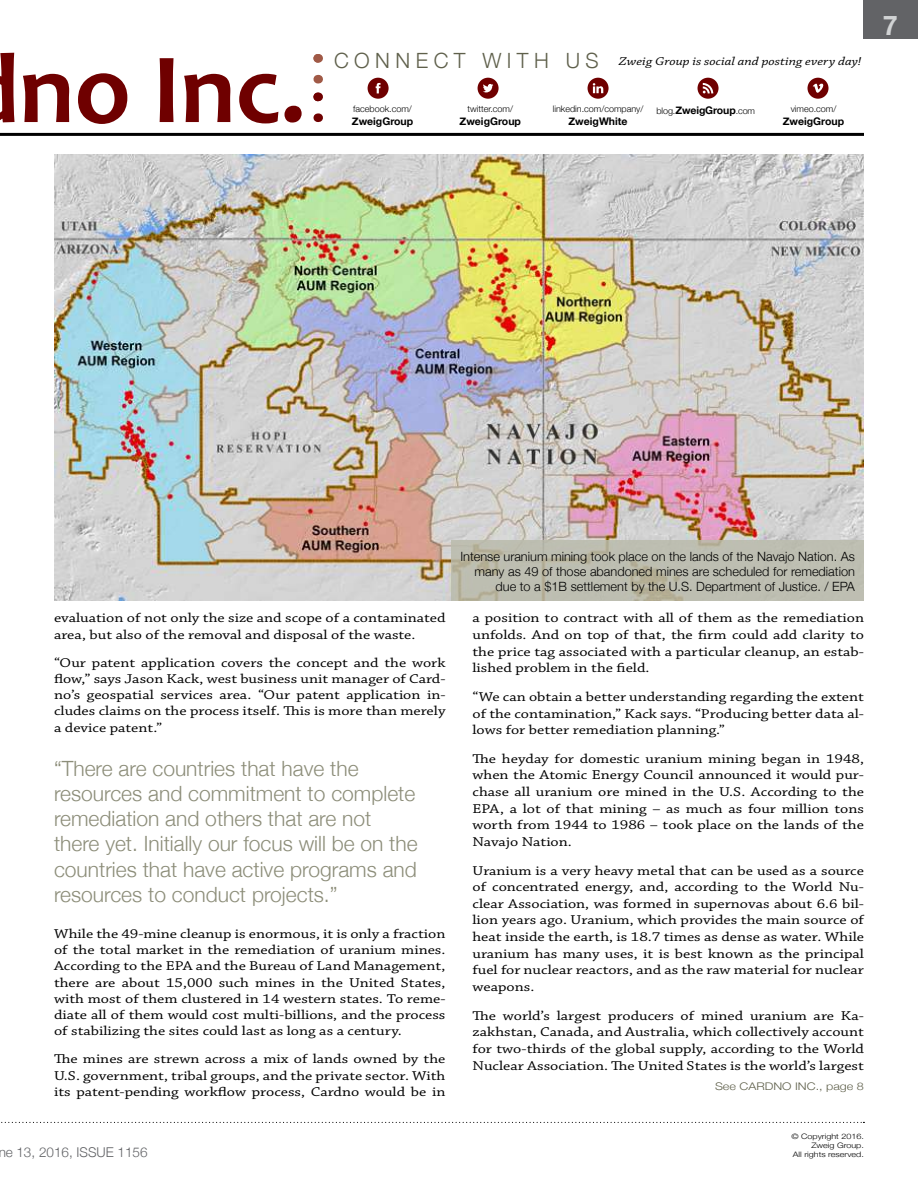
<style>
.page{position:relative;width:918px;height:1188px;background:#fff}
.page>*{position:absolute;margin:0;border:0;box-sizing:border-box;transform-origin:0 0}
.t1{font:700 100.5px "Candara";color:#6f0000}
.t2{font:700 27px "Helvetica Neue";color:#d1d3d4}
.t3{font:300 21px/25.2px "Helvetica Neue";color:#8c8d79}
.t4{font:13.5px/16.6px "Chaparral Pro";color:#000;text-align:justify;scale:1.2 1}
.t5{font:300 13.5px "Helvetica Neue";color:#626366}
.t6{font:300 12.75px/15.3px "Helvetica Neue";color:#000;text-align:right}
.t7{font:italic 12px "Chaparral Pro";color:#000;scale:1.2 1}
.t8{font:700 10.5px "Helvetica Neue";color:#000}
.t9{font:300 10.5px "Helvetica Neue";color:#5f604b;scale:1.2 1}
.t10{font:300 9px "Helvetica Neue";color:#000}
.t11{font:300 7.5px/9px "Helvetica Neue";color:#000;text-align:right;scale:1.2 1}
.s1{font-family:"Helvetica Neue";font-weight:300;font-style:normal;font-size:21px;color:#5f604b}
.s2{font-weight:300;font-size:9px}
</style>
<div class="page">
<div style="left:863px;top:0;width:55px;height:39px;background:#626366"></div>
<svg style="left:1px;top:1122px;width:863px;height:1px"></svg>
<svg style="left:313px;top:93px;width:9px;height:9px"></svg>
<svg style="left:313px;top:54px;width:9px;height:9px"></svg>
<svg style="left:368px;top:78px;width:21px;height:21px"></svg>
<svg style="left:478px;top:78px;width:21px;height:21px"></svg>
<svg style="left:588px;top:78px;width:21px;height:21px"></svg>
<svg style="left:698px;top:78px;width:21px;height:21px"></svg>
<svg style="left:808px;top:78px;width:21px;height:21px"></svg>
<hr style="left:0;top:133px;width:864px;height:3px;background:#000">
<img style="left:54px;top:154px;width:810px;height:446px">
<div style="left:451px;top:540px;width:413px;height:60px;background:#babbac"></div>
<h1 class="t1" style="left:19px;top:26px;width:288px">no Inc.</h1>
<p class="t7" style="left:334px;top:55px;width:441px"><span class="s1">C O N N E C T W I T H U S</span> Zweig Group is social and posting every day!</p>
<p class="t10" style="left:353px;top:102px;width:60px">facebook.com/</p>
<p class="t8" style="left:352px;top:113px;width:63px">ZweigGroup</p>
<p class="t8" style="left:656px;top:102px;width:100px"><span class="s2">blog.</span>ZweigGroup<span class="s2">.com</span></p>
<p class="t10" style="left:791px;top:102px;width:47px">vimeo.com/</p>
<p class="t10" style="left:467px;top:102px;width:47px">twitter.com/</p>
<p class="t8" style="left:460px;top:113px;width:63px">ZweigGroup</p>
<p class="t10" style="left:553px;top:102px;width:92px">linkedin.com/company/</p>
<p class="t8" style="left:569px;top:113px;width:61px">ZweigWhite</p>
<p class="t8" style="left:783px;top:113px;width:63px">ZweigGroup</p>
<h2 class="t2" style="left:883px;top:5px;width:17px">7</h2>
<p class="t4" style="left:54px;top:611px;width:328px;line-height:16.2px">evaluation of not only the size and scope of a contaminated area, but also of the removal and disposal of the waste.</p>
<p class="t4" style="left:54px;top:655px;width:328px;line-height:16.2px">“Our patent application covers the concept and the work flow,” says Jason Kack, west business unit manager of Card&shy;no’s geospatial services area. “Our patent application in&shy;cludes claims on the process itself. This is more than merely a device patent.”</p>
<h3 class="t3" style="left:54px;top:754px;width:365px">“There are countries that have the resources and commitment to complete remediation and others that are not there yet. Initially our focus will be on the countries that have active programs and resources to conduct projects.”</h3>
<p class="t4" style="left:54px;top:926px;width:328px;line-height:16.2px">While the 49-mine cleanup is enormous, it is only a fraction of the total market in the remediation of uranium mines.<br>According to the EPA and the Bureau of Land Management, there are about 15,000 such mines in the United States, with most of them clustered in 14 western states. To reme&shy;diate all of them would cost multi-billions, and the process of stabilizing the sites could last as long as a century.</p>
<p class="t4" style="left:54px;top:1052px;width:328px;line-height:16.2px">The mines are strewn across a mix of lands owned by the U.S. government, tribal groups, and the private sector. With its patent-pending workflow process, Cardno would be in</p>
<p class="t5" style="left:-2px;top:1142px;width:151px">ne 13, 2016, ISSUE 1156</p>
<p class="t6" style="left:460px;top:548px;width:396px">Intense uranium mining took place on the lands of the Navajo Nation. As many as 49 of those abandoned mines are scheduled for remediation due to a $1B settlement by the U.S. Department of Justice. / EPA</p>
<p class="t4" style="left:472px;top:610px;width:328px">a position to contract with all of them as the remediation unfolds. And on top of that, the firm could add clarity to the price tag associated with a particular cleanup, an estab&shy;lished problem in the field.</p>
<p class="t4" style="left:472px;top:689px;width:328px">“We can obtain a better understanding regarding the extent of the contamination,” Kack says. “Producing better data al&shy;lows for better remediation planning.”</p>
<p class="t4" style="left:472px;top:751px;width:328px">The heyday for domestic uranium mining began in 1948, when the Atomic Energy Council announced it would pur&shy;chase all uranium ore mined in the U.S. According to the EPA, a lot of that mining – as much as four million tons worth from 1944 to 1986 – took place on the lands of the Navajo Nation.</p>
<p class="t4" style="left:472px;top:863px;width:328px">Uranium is a very heavy metal that can be used as a source of concentrated energy, and, according to the World Nu&shy;clear Association, was formed in supernovas about 6.6 bil&shy;lion years ago. Uranium, which provides the main source of heat inside the earth, is 18.7 times as dense as water. While uranium has many uses, it is best known as the principal fuel for nuclear reactors, and as the raw material for nuclear weapons.</p>
<p class="t4" style="left:472px;top:1008px;width:328px">The world’s largest producers of mined uranium are Ka&shy;zakhstan, Canada, and Australia, which collectively account for two-thirds of the global supply, according to the World Nuclear Association. The United States is the world’s largest</p>
<p class="t9" style="left:715px;top:1078px;width:126px">See CARDNO INC., page 8</p>
<p class="t11" style="left:792px;top:1131px;width:62px">© Copyright 2016.<br>Zweig Group.<br>All rights reserved.</p>
</div>
